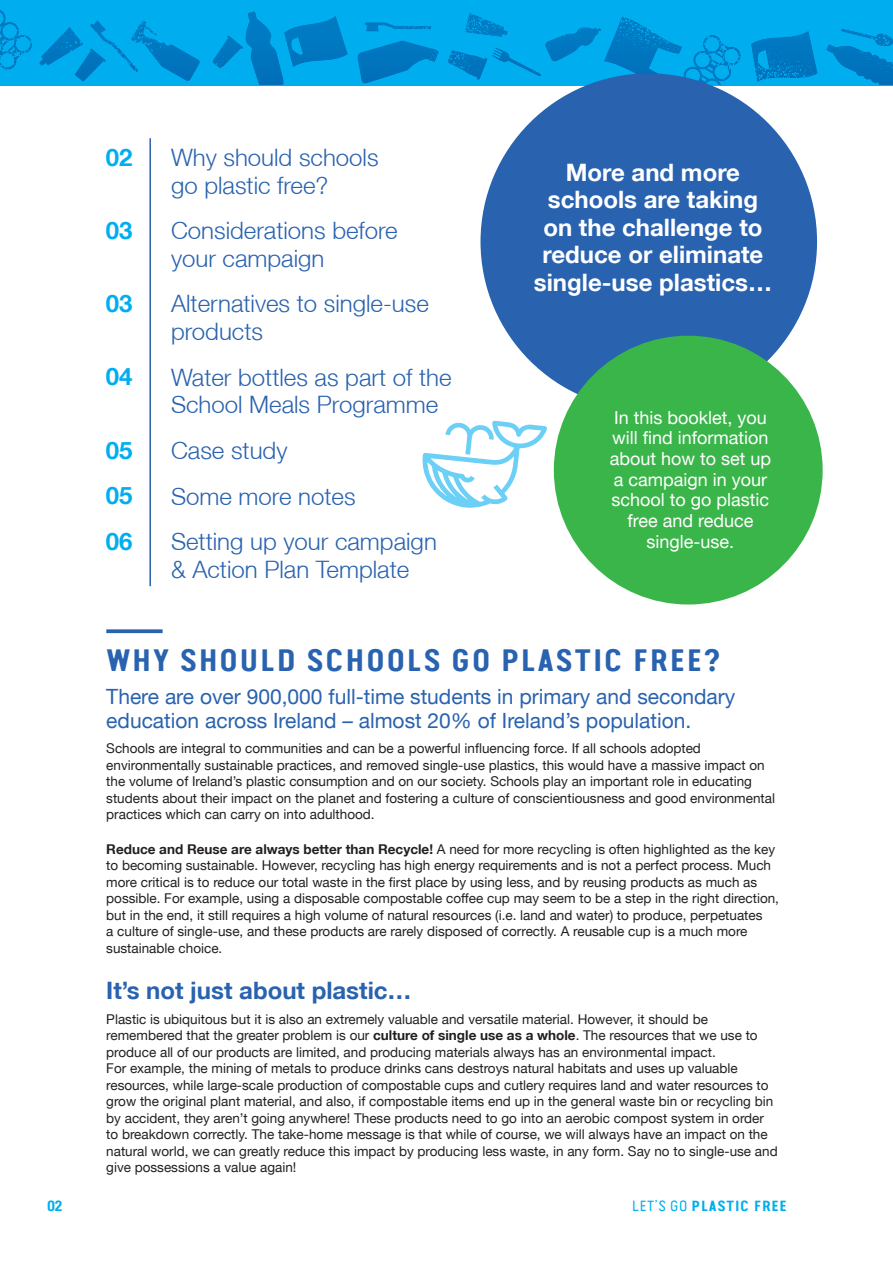
<style>
.page{position:relative;width:893px;height:1263px;background:#fff}
.page>*{position:absolute;margin:0;border:0;box-sizing:border-box;transform-origin:0 0}
.t1{font:700 31.5px "Van Condensed Pro";letter-spacing:.045em;color:#2962af}
.t2{font:300 24px/27.6px "Helvetica Neue LT";color:#2962af}
.t3{font:700 24px/27.6px "Helvetica Neue LT";color:#fff;text-align:center}
.t4{font:700 24px "Helvetica Neue LT";color:#2962af}
.t5{font:700 24px/45.6px "Helvetica Neue LT";color:#00aeef;text-align:justify}
.t6{font:21px/24.2px "Helvetica Neue LT";color:#2962af}
.t7{font:18px/20.7px "Helvetica Neue LT";color:#fff;text-align:center}
.t8{font:700 15px "Van Condensed Pro";letter-spacing:.04em;color:#00aeef}
.t9{font:13.5px/16.5px "Helvetica Neue LT";color:#231f20}
.s1{font-weight:700}
.s2{font-family:"Van Pro Regular 3";font-weight:400}
</style>
<div class="page">
<div style="left:0;top:0;width:893px;height:85px;background:#00aeef"></div>
<svg style="left:357px;top:41px;width:82px;height:43px"></svg>
<svg style="left:212px;top:11px;width:136px;height:74px"></svg>
<svg style="left:0;top:12px;width:32px;height:58px"></svg>
<svg style="left:39px;top:20px;width:161px;height:61px"></svg>
<svg style="left:365px;top:22px;width:66px;height:10px"></svg>
<svg style="left:751px;top:31px;width:67px;height:51px"></svg>
<svg style="left:826px;top:29px;width:67px;height:56px"></svg>
<svg style="left:465px;top:13px;width:276px;height:72px"></svg>
<img style="left:448px;top:50px;width:39px;height:30px">
<img style="left:133px;top:30px;width:38px;height:48px">
<div style="left:480px;top:73px;width:337px;height:337px;background:#2962af;border-radius:50%"></div>
<div style="left:554px;top:336px;width:269px;height:268px;background:#3ab54a;border-radius:50%"></div>
<hr style="left:149px;top:138px;width:2px;height:448px;background:#2962af">
<svg style="left:422px;top:421px;width:125px;height:87px"></svg>
<svg style="left:106px;top:629px;width:57px;height:4px"></svg>
<h2 class="t5" style="left:106px;top:137px;width:28px">02</h2>
<h2 class="t5" style="left:106px;top:210px;width:28px">03</h2>
<h2 class="t5" style="left:106px;top:283px;width:28px">03</h2>
<h2 class="t5" style="left:106px;top:356px;width:28px">04</h2>
<h2 class="t5" style="left:106px;top:430px;width:28px">05<br>05<br>06</h2>
<h2 class="t2" style="left:171px;top:146px;width:209px">Why should schools go plastic free?</h2>
<h2 class="t2" style="left:171px;top:219px;width:228px">Considerations before your campaign</h2>
<h2 class="t2" style="left:171px;top:292px;width:259px">Alternatives to single-use products</h2>
<h2 class="t2" style="left:171px;top:366px;width:282px">Water bottles as part of the<br>School Meals Programme</h2>
<h2 class="t2" style="left:171px;top:430px;width:267px;line-height:45.6px">Case study<br>Some more notes<br>Setting up your campaign</h2>
<h2 class="t2" style="left:171px;top:558px;width:240px">&amp; Action Plan Template</h2>
<h2 class="t3" style="left:534px;top:160px;width:240px">More and more schools are taking on the challenge to reduce or eliminate single-use plastics…</h2>
<h3 class="t7" style="left:610px;top:409px;width:163px">In this booklet, you will find information about how to set up a campaign in your school to go plastic free and reduce single-use.</h3>
<h1 class="t1" style="left:106px;top:647px;width:616px">WHY SHOULD SCHOOLS GO PLASTIC FREE?</h1>
<h3 class="t6" style="left:106px;top:686px;width:631px">There are over 900,000 full-time students in primary and secondary education across Ireland – almost 20% of Ireland’s population.</h3>
<p class="t9" style="left:106px;top:740px;width:670px">Schools are integral to communities and can be a powerful influencing force. If all schools adopted environmentally sustainable practices, and removed single-use plastics, this would have a massive impact on the volume of Ireland’s plastic consumption and on our society. Schools play an important role in educating students about their impact on the planet and fostering a culture of conscientiousness and good environmental practices which can carry on into adulthood.</p>
<p class="t9" style="left:106px;top:842px;width:674px"><span class="s1">Reduce and Reuse are always better than Recycle!</span> A need for more recycling is often highlighted as the key to becoming sustainable. However, recycling has high energy requirements and is not a perfect process. Much more critical is to reduce our total waste in the first place by using less, and by reusing products as much as possible. For example, using a disposable compostable coffee cup may seem to be a step in the right direction, but in the end, it still requires a high volume of natural resources (i.e. land and water) to produce, perpetuates<br>a culture of single-use, and these products are rarely disposed of correctly. A reusable cup is a much more sustainable choice.</p>
<h2 class="t4" style="left:106px;top:981px;width:307px">It’s not just about plastic…</h2>
<p class="t9" style="left:106px;top:1012px;width:673px">Plastic is ubiquitous but it is also an extremely valuable and versatile material. However, it should be remembered that the greater problem is our <span class="s1">culture of single use as a whole</span>. The resources that we use to produce all of our products are limited, and producing materials always has an environmental impact.<br>For example, the mining of metals to produce drinks cans destroys natural habitats and uses up valuable resources, while large-scale production of compostable cups and cutlery requires land and water resources to grow the original plant material, and also, if compostable items end up in the general waste bin or recycling bin by accident, they aren’t going anywhere! These products need to go into an aerobic compost system in order to breakdown correctly. The take-home message is that while of course, we will always have an impact on the natural world, we can greatly reduce this impact by producing less waste, in any form. Say no to single-use and give possessions a value again!</p>
<p class="t8" style="left:47px;top:1199px;width:17px">02</p>
<p class="t8" style="left:632px;top:1199px;width:156px"><span class="s2">LET’S GO</span> PLASTIC FREE</p>
</div>
